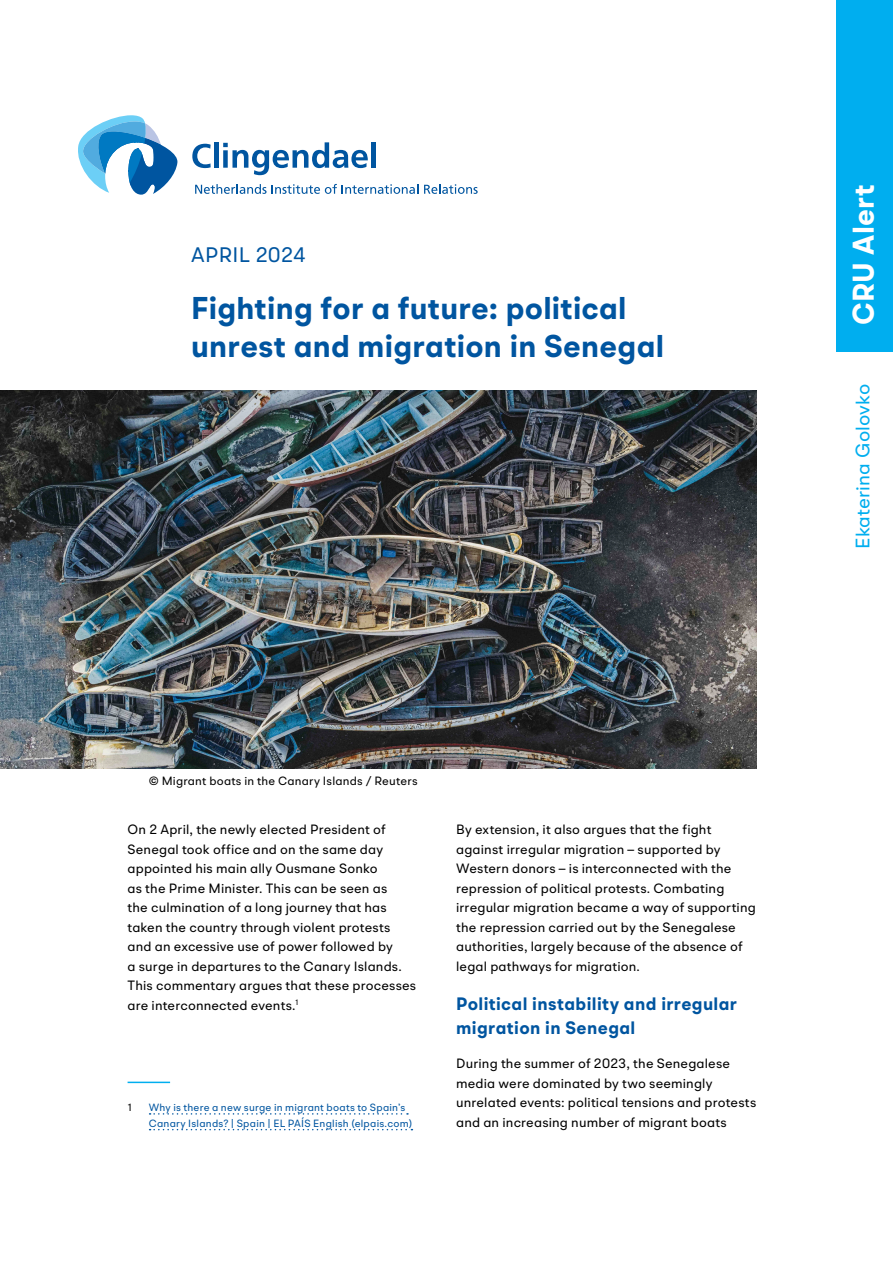
<style>
.page{position:relative;width:893px;height:1263px;background:#fff}
.page>*{position:absolute;margin:0;border:0;box-sizing:border-box;transform-origin:0 0}
.Title_Title{font:700 31.5px "BR Omega";letter-spacing:.01em;color:#0055a0}
.Title_Title-2{font:700 30px "BR Omega";letter-spacing:.01em;color:#fff}
.Title_Title-3{font:21px "BR Omega";letter-spacing:.01em;color:#0055a0}
.Author_Title{font:19.5px "BR Omega";letter-spacing:.005em;color:#00aeef}
.t1{font:700 18px/24px "BR Omega";letter-spacing:.02em;color:#0055a0}
.P_first{font:13.5px/19.5px "BR Omega";letter-spacing:.01em;color:#000}
.P_H{font:13.5px/19.5px "BR Omega";letter-spacing:.01em;color:#000}
.Source_F{font:12px "BR Omega";letter-spacing:.015em;color:#000}
.Footnote{font:10.5px/15.8px "BR Omega";letter-spacing:.02em;color:#0055a0}
.Footnote-2{font:10.5px "BR Omega";color:#000}
</style>
<div class="page">
<svg style="left:192px;top:144px;width:19px;height:24px"></svg>
<hr style="left:214px;top:142px;width:4px;height:26px;background:#0055a0">
<svg style="left:223px;top:142px;width:145px;height:33px"></svg>
<div style="left:371px;top:142px;width:5px;height:26px;background:#0055a0"></div>
<svg style="left:195px;top:184px;width:223px;height:10px"></svg>
<svg style="left:424px;top:184px;width:54px;height:10px"></svg>
<svg style="left:78px;top:115px;width:100px;height:80px"></svg>
<div style="left:836px;top:0;width:57px;height:351px;background:#00aeef"></div>
<hr style="left:128px;top:1081px;width:42px;height:2px;background:#00aeef">
<svg style="left:150px;top:1113px;width:258px;height:2px"></svg>
<svg style="left:150px;top:1129px;width:262px;height:1px"></svg>
<img style="left:0;top:390px;width:756px;height:378px">
<p class="Title_Title-3" style="left:191px;top:241px;width:116px">APRIL 2024</p>
<p class="Title_Title" style="left:191px;top:288px;width:437px">Fighting for a future: political</p>
<p class="Title_Title" style="left:191px;top:326px;width:474px">unrest and migration in Senegal</p>
<p class="Source_F" style="left:149px;top:773px;width:270px">© Migrant boats in the Canary Islands / Reuters</p>
<p class="P_first" style="left:128px;top:819px;width:290px">On 2 April, the newly elected President of Senegal took office and on the same day appointed his main ally Ousmane Sonko<br>as the Prime Minister. This can be seen as<br>the culmination of a long journey that has taken the country through violent protests and an excessive use of power followed by<br>a surge in departures to the Canary Islands.<br>This commentary argues that these processes are interconnected events.<sup>1</sup></p>
<p class="Footnote-2" style="left:128px;top:1101px;width:6px">1</p>
<p class="Footnote" style="left:149px;top:1099px;width:265px">Why is there a new surge in migrant boats to Spain’s<br>Canary Islands? | Spain | EL PAÍS English (elpais.com)</p>
<p class="P_first" style="left:456px;top:819px;width:301px">By extension, it also argues that the fight against irregular migration – supported by Western donors – is interconnected with the repression of political protests. Combating irregular migration became a way of supporting the repression carried out by the Senegalese authorities, largely because of the absence of legal pathways for migration.</p>
<h2 class="t1" style="left:456px;top:991px;width:282px">Political instability and irregular migration in Senegal</h2>
<p class="P_H" style="left:456px;top:1053px;width:302px">During the summer of 2023, the Senegalese media were dominated by two seemingly unrelated events: political tensions and protests and an increasing number of migrant boats</p>
<p class="Title_Title-2" style="left:844px;top:325px;width:142px;rotate:-90deg">CRU Alert</p>
<p class="Author_Title" style="left:850px;top:549px;width:166px;rotate:-90deg">Ekaterina Golovko</p>
</div>
